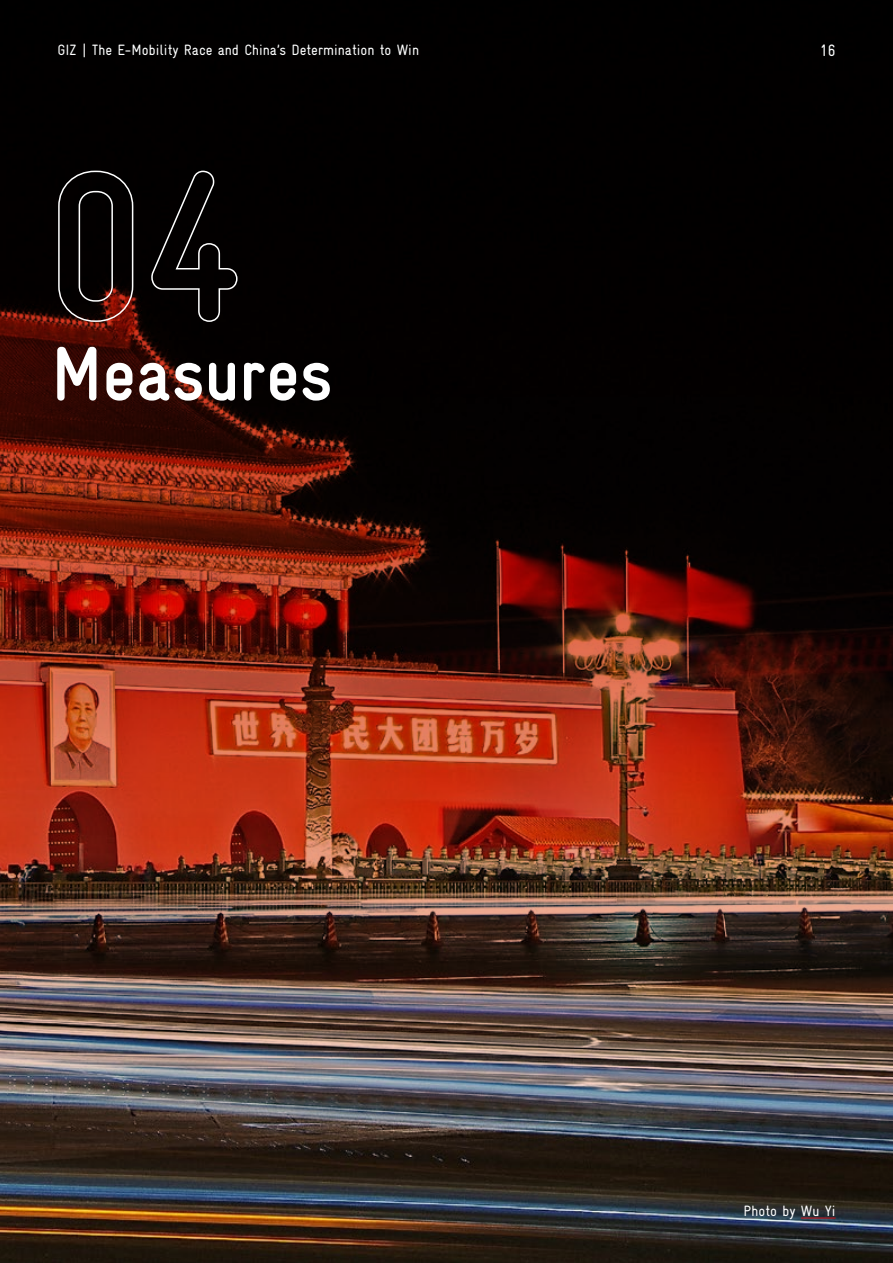
<style>
.page{position:relative;width:893px;height:1263px;background:#fff}
.page>*{position:absolute;margin:0;border:0;box-sizing:border-box;transform-origin:0 0}
.t1{font:700 76.5px "Gravur Condensed";color:#fff}
.t2{font:16.5px "Gravur Condensed";color:#fff}
.t3{font:15px "Gravur Condensed";color:#fff}
</style>
<div class="page">
<img style="left:0;top:0;width:893px;height:1263px">
<svg style="left:57px;top:170px;width:77px;height:153px;background:#221615"></svg>
<svg style="left:150px;top:170px;width:88px;height:153px;background:#100d0d"></svg>
<hr style="left:801px;top:1218px;width:35px;height:1px;background:#d40f14">
<p class="t3" style="left:57px;top:41px;width:363px">GIZ | The E-Mobility Race and China’s Determination to Win</p>
<p class="t2" style="left:820px;top:41px;width:17px">16</p>
<h1 class="t1" style="left:51px;top:331px;width:283px">Measures</h1>
<p class="t3" style="left:744px;top:1202px;width:93px">Photo by Wu Yi</p>
</div>
